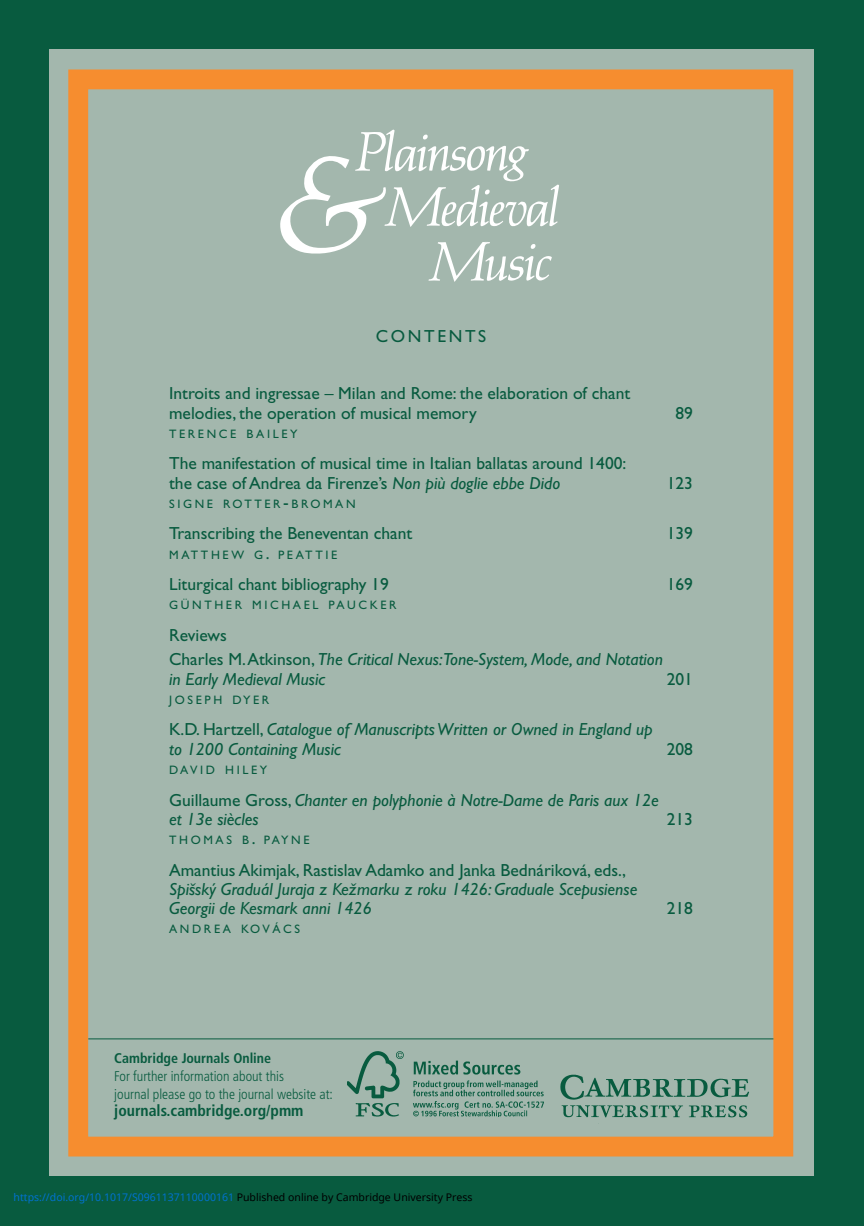
<style>
.page{position:relative;width:864px;height:1226px;background:#fff}
.page>*{position:absolute;margin:0;border:0;box-sizing:border-box;transform-origin:0 0}
.t1{font:17.5px/19.2px "Gill Sans";color:#085b3f}
.t2{font:italic 17.5px/19.2px "Gill Sans";color:#085b3f}
.t3{font:17.5px "Gill Sans";letter-spacing:.15em;color:#085b3f}
.t4{font:700 condensed 15.75px "Frutiger";color:#085b3f}
.t5{font:300 condensed 14px/17.5px "Frutiger";color:#085b3f}
.t6{font:700 condensed 14px "Frutiger";color:#085b3f}
.t7{font:12.25px "Gill Sans";letter-spacing:.215em;color:#085b3f}
.t8{font:10.5px "Noto Sans";color:#0172cf}
.s1{font-style:italic}
.s2{font-size:17.5px}
.s3{font-style:normal}
.s4{color:#000}
</style>
<div class="page">
<div style="left:0;top:0;width:863px;height:1225px;background:#085b3f"></div>
<div style="left:49px;top:50px;width:764px;height:1126px;background:#a3b7ad"></div>
<div style="left:68px;top:69px;width:724px;height:1087px;border:20px solid #f68d2f"></div>
<svg style="left:280px;top:129px;width:279px;height:153px"></svg>
<svg style="left:525px;top:256px;width:9px;height:25px"></svg>
<svg style="left:530px;top:243px;width:5px;height:6px"></svg>
<img style="left:560px;top:1074px;width:189px;height:50px">
<img style="left:347px;top:1051px;width:196px;height:65px">
<hr style="left:88px;top:1038px;width:685px;height:1px;background:#085b3f">
<p class="t3" style="left:375px;top:329px;width:112px">CONTENTS</p>
<p class="t1" style="left:169px;top:385px;width:462px">Introits and ingressae – Milan and Rome: the elaboration of chant melodies, the operation of musical memory</p>
<p class="t7" style="left:169px;top:429px;width:130px">TERENCE BAILEY</p>
<p class="t1" style="left:169px;top:455px;width:458px">The manifestation of musical time in Italian ballatas around 1400: the case of Andrea da Firenze’s <span class="s1">Non più doglie ebbe Dido</span></p>
<p class="t1" style="left:675px;top:405px;width:19px">89</p>
<p class="t1" style="left:666px;top:475px;width:28px">123</p>
<p class="t7" style="left:169px;top:499px;width:188px">SIGNE ROTTER<span class="s2">-</span>BROMAN</p>
<p class="t1" style="left:169px;top:525px;width:244px">Transcribing the Beneventan chant</p>
<p class="t1" style="left:666px;top:525px;width:28px">139</p>
<p class="t7" style="left:169px;top:550px;width:169px">MATTHEW G<span class="s2">.</span> PEATTIE</p>
<p class="t1" style="left:169px;top:576px;width:221px">Liturgical chant bibliography 19</p>
<p class="t1" style="left:666px;top:576px;width:28px">169</p>
<p class="t7" style="left:169px;top:601px;width:229px">GÜNTHER MICHAEL PAUCKER</p>
<p class="t2" style="left:169px;top:624px;width:495px;line-height:24.5px"><span class="s3">Reviews<br>Charles M. Atkinson,</span> The Critical Nexus:Tone-System, Mode, and Notation</p>
<p class="t2" style="left:169px;top:671px;width:157px">in Early Medieval Music</p>
<p class="t1" style="left:666px;top:671px;width:28px">201</p>
<p class="t7" style="left:169px;top:695px;width:102px">JOSEPH DYER</p>
<p class="t2" style="left:169px;top:721px;width:485px"><span class="s3">K.D. Hartzell,</span> Catalogue of Manuscripts Written or Owned in England up to 1200 Containing Music</p>
<p class="t1" style="left:666px;top:741px;width:28px">208</p>
<p class="t7" style="left:169px;top:765px;width:99px">DAVID HILEY</p>
<p class="t2" style="left:169px;top:791px;width:491px"><span class="s3">Guillaume Gross,</span> Chanter en polyphonie à Notre-Dame de Paris aux 12e et 13e siècles</p>
<p class="t7" style="left:169px;top:835px;width:142px">THOMAS B<span class="s2">.</span> PAYNE</p>
<p class="t1" style="left:169px;top:861px;width:458px">Amantius Akimjak, Rastislav Adamko and Janka Bednáriková, eds.,</p>
<p class="t2" style="left:169px;top:881px;width:469px">Spišský Graduál Juraja z Kežmarku z roku 1426: Graduale Scepusiense<br>Georgii de Kesmark anni 1426</p>
<p class="t7" style="left:169px;top:924px;width:132px">ANDREA KOVÁCS</p>
<p class="t1" style="left:666px;top:811px;width:28px">213</p>
<p class="t1" style="left:666px;top:900px;width:28px">218</p>
<p class="t6" style="left:114px;top:1052px;width:158px">Cambridge Journals Online</p>
<p class="t5" style="left:114px;top:1068px;width:220px">For further information about this<br>journal please go to the journal website at:</p>
<p class="t4" style="left:114px;top:1104px;width:191px">journals.cambridge.org/pmm</p>
<p class="t8" style="left:14px;top:1189px;width:460px">https://doi.org/10.1017/S0961137110000161 <span class="s4">Published online by Cambridge University Press</span></p>
</div>
